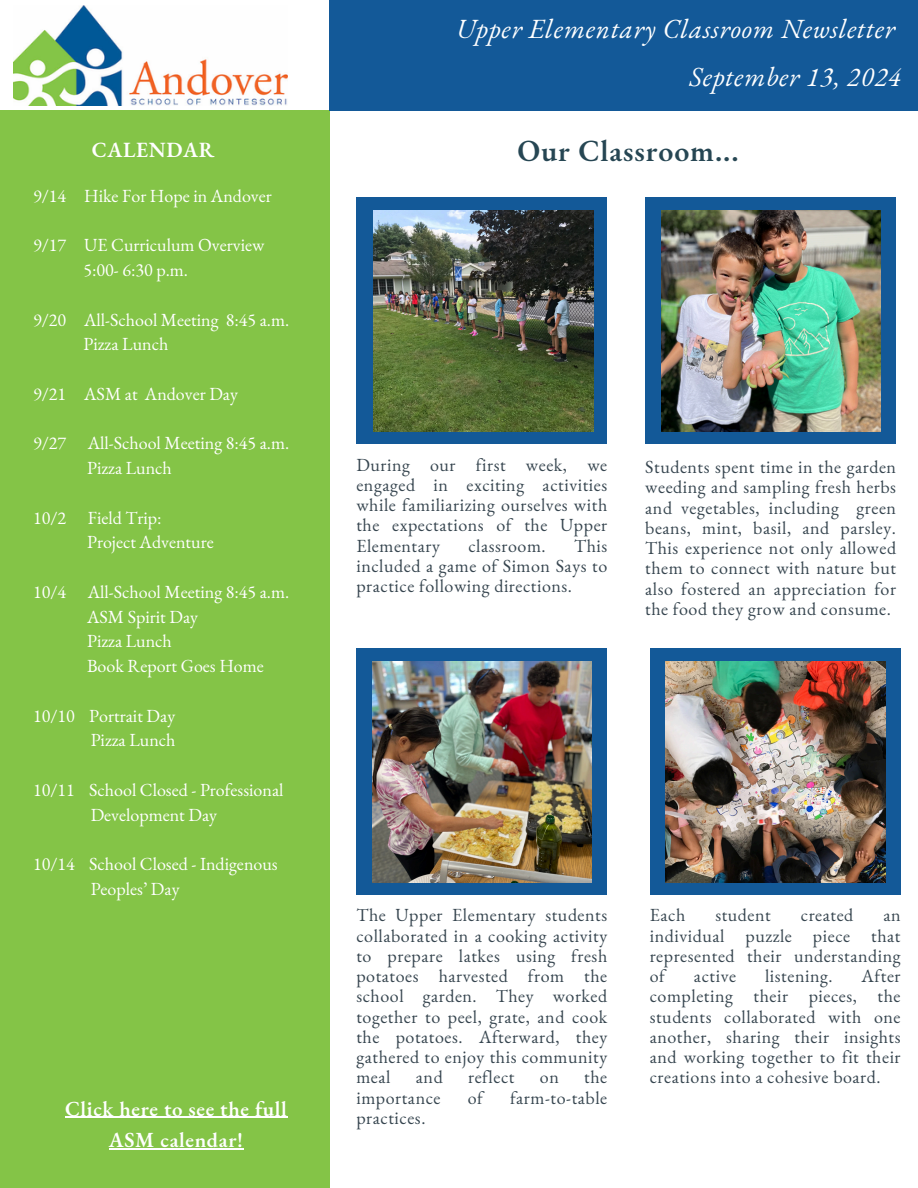
<style>
.page{position:relative;width:918px;height:1188px;background:#fff}
.page>*{position:absolute;margin:0;border:0;box-sizing:border-box;transform-origin:0 0}
.t1{font:600 30px "EB Garamond";letter-spacing:.03em;color:#264653}
.t2{font:italic 27px/48.3px "EB Garamond";letter-spacing:.03em;color:#fff;text-align:right}
.t3{font:600 21.15px "EB Garamond";letter-spacing:.03em;color:#fff}
.t4{font:600 21px/31.5px "EB Garamond";letter-spacing:.03em;color:#fff;text-align:center}
.t5{font:18px/20.2px "EB Garamond";letter-spacing:.03em;color:#36454f;text-align:justify}
.t6{font:18px "EB Garamond";color:#fff}
</style>
<div class="page">
<div style="left:0;top:111px;width:330px;height:1077px;background:#84c447"></div>
<img style="left:14px;top:5px;width:274px;height:100px">
<div style="left:330px;top:0;width:588px;height:111px;background:#135998"></div>
<div style="left:356px;top:198px;width:251px;height:246px;background:#135998"></div>
<img style="left:374px;top:210px;width:219px;height:222px">
<div style="left:645px;top:198px;width:251px;height:246px;background:#135998"></div>
<img style="left:661px;top:210px;width:220px;height:222px">
<div style="left:356px;top:649px;width:251px;height:246px;background:#135998"></div>
<div style="left:650px;top:649px;width:251px;height:246px;background:#135998"></div>
<img style="left:372px;top:661px;width:220px;height:222px">
<img style="left:666px;top:661px;width:219px;height:222px">
<hr style="left:65px;top:1117px;width:223px;height:1px;background:#fff">
<hr style="left:109px;top:1148px;width:135px;height:1px;background:#fff">
<p class="t2" style="left:457px;top:4px;width:446px">Upper Elementary Classroom Newsletter<br>September 13, 2024</p>
<h2 class="t3" style="left:92px;top:135px;width:124px">CALENDAR</h2>
<h3 class="t1" style="left:517px;top:130px;width:223px">Our Classroom...</h3>
<p class="t6" style="left:33px;top:184px;width:240px">9/14 Hike For Hope in Andover</p>
<p class="t6" style="left:33px;top:233px;width:233px">9/17 UE Curriculum Overview</p>
<p class="t6" style="left:83px;top:258px;width:106px">5:00- 6:30 p.m.</p>
<p class="t6" style="left:33px;top:308px;width:258px">9/20 All-School Meeting 8:45 a.m.</p>
<p class="t6" style="left:83px;top:332px;width:86px">Pizza Lunch</p>
<p class="t6" style="left:33px;top:382px;width:206px">9/21 ASM at Andover Day</p>
<p class="t6" style="left:33px;top:431px;width:258px">9/27 All-School Meeting 8:45 a.m.</p>
<p class="t6" style="left:87px;top:456px;width:86px">Pizza Lunch</p>
<p class="t6" style="left:33px;top:506px;width:130px">10/2 Field Trip:</p>
<p class="t6" style="left:87px;top:530px;width:128px">Project Adventure</p>
<p class="t6" style="left:33px;top:580px;width:258px">10/4 All-School Meeting 8:45 a.m.</p>
<p class="t6" style="left:87px;top:605px;width:113px">ASM Spirit Day</p>
<p class="t6" style="left:87px;top:629px;width:86px">Pizza Lunch</p>
<p class="t6" style="left:87px;top:654px;width:178px">Book Report Goes Home</p>
<p class="t6" style="left:33px;top:704px;width:144px">10/10 Portrait Day</p>
<h4 class="t6" style="left:91px;top:728px;width:86px">Pizza Lunch</h4>
<h1 class="t6" style="left:33px;top:778px;width:252px">10/11 School Closed - Professional</h1>
<p class="t6" style="left:91px;top:803px;width:128px">Development Day</p>
<p class="t6" style="left:33px;top:852px;width:246px">10/14 School Closed - Indigenous</p>
<p class="t6" style="left:91px;top:877px;width:90px">Peoples’ Day</p>
<p class="t4" style="left:65px;top:1092px;width:223px">Click here to see the full<br>ASM calendar!</p>
<p class="t5" style="left:356px;top:454px;width:252px">During our first week, we engaged in exciting activities while familiarizing ourselves with the expectations of the Upper Elementary</p>
<p class="t5" style="left:356px;top:535px;width:252px;text-indent:218px">This included a game of Simon Says to practice following directions.</p>
<p class="t5" style="left:468px;top:535px;width:79px">classroom.</p>
<p class="t5" style="left:645px;top:457px;width:252px">Students spent time in the garden weeding and sampling fresh herbs and vegetables, including green beans, mint, basil, and parsley.<br>This experience not only allowed them to connect with nature but also fostered an appreciation for the food they grow and consume.</p>
<p class="t5" style="left:356px;top:905px;width:252px">The Upper Elementary students collaborated in a cooking activity to prepare latkes using fresh potatoes harvested from the school garden. They worked together to peel, grate, and cook the potatoes. Afterward, they gathered to enjoy this community meal</p>
<p class="t5" style="left:416px;top:1067px;width:28px">and</p>
<p class="t5" style="left:468px;top:1067px;width:48px">reflect</p>
<p class="t5" style="left:540px;top:1067px;width:20px">on</p>
<p class="t5" style="left:584px;top:1067px;width:25px">the</p>
<p class="t5" style="left:356px;top:1087px;width:86px">importance</p>
<p class="t5" style="left:468px;top:1087px;width:17px">of</p>
<p class="t5" style="left:510px;top:1087px;width:99px">farm-to-table</p>
<p class="t5" style="left:356px;top:1107px;width:71px">practices.</p>
<p class="t5" style="left:650px;top:905px;width:37px">Each</p>
<p class="t5" style="left:715px;top:905px;width:57px">student</p>
<p class="t5" style="left:801px;top:905px;width:54px">created</p>
<p class="t5" style="left:650px;top:905px;width:252px;text-indent:234px">an individual puzzle piece that represented their understanding of</p>
<p class="t5" style="left:650px;top:966px;width:252px;text-indent:212px">After completing their pieces, the students collaborated with one another, sharing their insights and working together to fit their creations into a cohesive board.</p>
<p class="t5" style="left:694px;top:966px;width:44px">active</p>
<p class="t5" style="left:765px;top:966px;width:69px">listening.</p>
</div>
